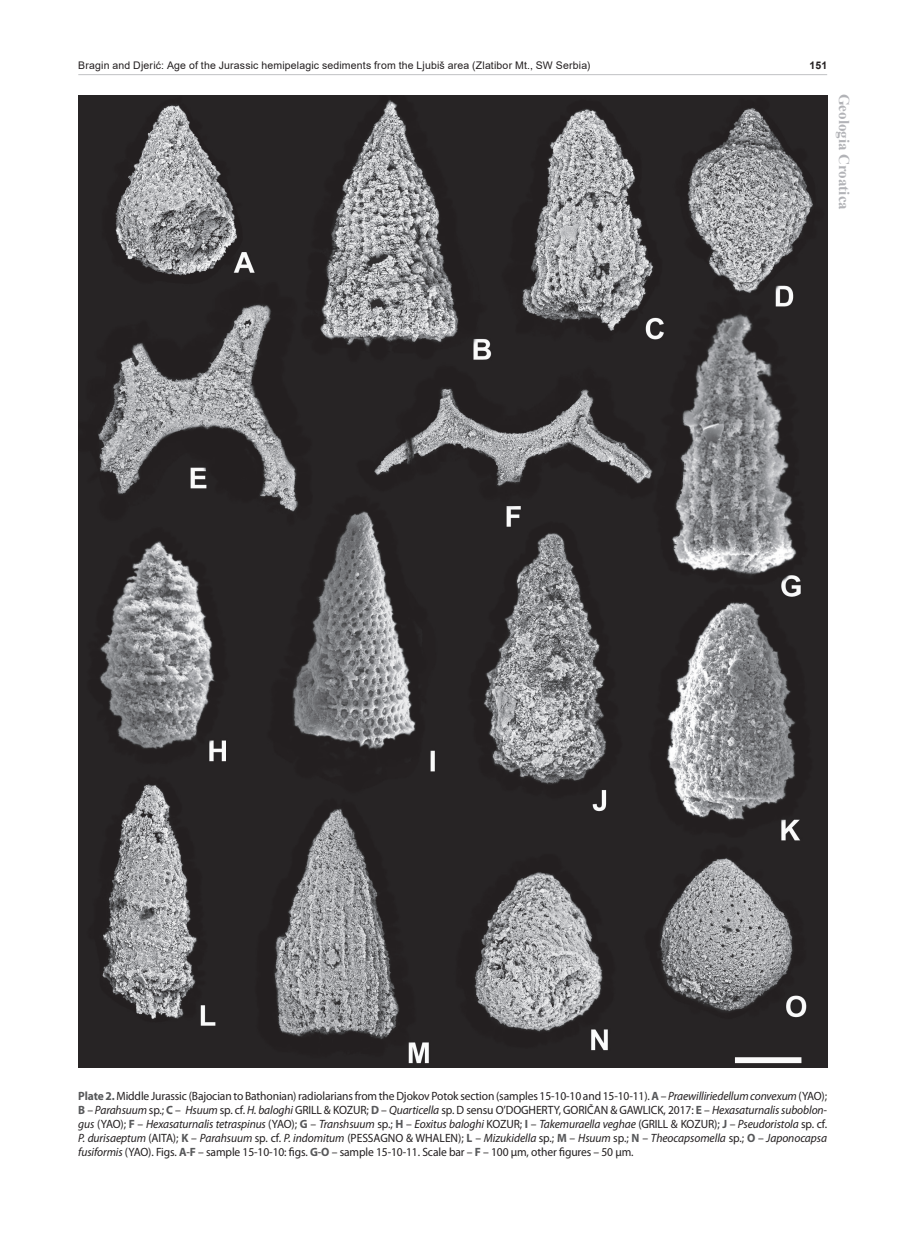
<style>
.page{position:relative;width:897px;height:1237px;background:#fff}
.page>*{position:absolute;margin:0;border:0;box-sizing:border-box;transform-origin:0 0}
.t1{font:700 15px "Times New Roman";color:#b2b3b7}
.t2{font:12px/14.1px "Myriad Pro";letter-spacing:-.01em;color:#231f20;text-align:justify;scale:.96 1}
.t3{font:10.5px "Arial";letter-spacing:.015em;color:#231f20}
.t4{font:700 10.5px "Arial";color:#231f20}
.s1{font-weight:700;color:#57585a}
.s2{font-style:italic}
</style>
<div class="page">
<hr style="left:78px;top:74px;width:749px;height:1px;background:#c7c8ca">
<img style="left:78px;top:95px;width:749px;height:972px">
<p class="t3" style="left:78px;top:58px;width:513px">Bragin and Djerić: Age of the Jurassic hemipelagic sediments from the Ljubiš area (Zlatibor Mt., SW Serbia)</p>
<p class="t4" style="left:809px;top:58px;width:19px">151</p>
<p class="t1" style="left:854px;top:94px;width:118px;rotate:90deg">Geologia Croatica</p>
<p class="t2" style="left:78px;top:1088px;width:781px"><span class="s1">Plate 2.</span> Middle Jurassic (Bajocian to Bathonian) radiolarians from the Djokov Potok section (samples 15-10-10 and 15-10-11). <span class="s1">A</span> – <span class="s2">Praewilliriedellum convexum</span> (YAO); <span class="s1">B</span> – <span class="s2">Parahsuum</span> sp.; <span class="s1">C</span> – <span class="s2">Hsuum</span> sp. cf. <span class="s2">H. baloghi</span> GRILL &amp; KOZUR; <span class="s1">D</span> – <span class="s2">Quarticella</span> sp. D sensu O’DOGHERTY, GORIČAN &amp; GAWLICK, 2017: <span class="s1">E</span> – <span class="s2">Hexasaturnalis suboblon&shy;gus</span> (YAO); <span class="s1">F</span> – <span class="s2">Hexasaturnalis tetraspinus</span> (YAO); <span class="s1">G</span> – <span class="s2">Transhsuum</span> sp.; <span class="s1">H</span> – <span class="s2">Eoxitus baloghi</span> KOZUR; <span class="s1">I</span> – <span class="s2">Takemuraella veghae</span> (GRILL &amp; KOZUR); <span class="s1">J</span> – <span class="s2">Pseudoristola</span> sp. cf.<br><span class="s2">P. durisaeptum</span> (AITA); <span class="s1">K</span> – <span class="s2">Parahsuum</span> sp. cf. <span class="s2">P. indomitum</span> (PESSAGNO &amp; WHALEN); <span class="s1">L</span> – <span class="s2">Mizukidella</span> sp.; <span class="s1">M</span> – <span class="s2">Hsuum</span> sp.; <span class="s1">N</span> – <span class="s2">Theocapsomella</span> sp.; <span class="s1">O</span> – <span class="s2">Japonocapsa fusiformis</span> (YAO). Figs. <span class="s1">A</span>-<span class="s1">F</span> – sample 15-10-10: figs. <span class="s1">G</span>-<span class="s1">O</span> – sample 15-10-11. Scale bar – <span class="s1">F</span> – 100 μm, other figures – 50 μm.</p>
</div>
